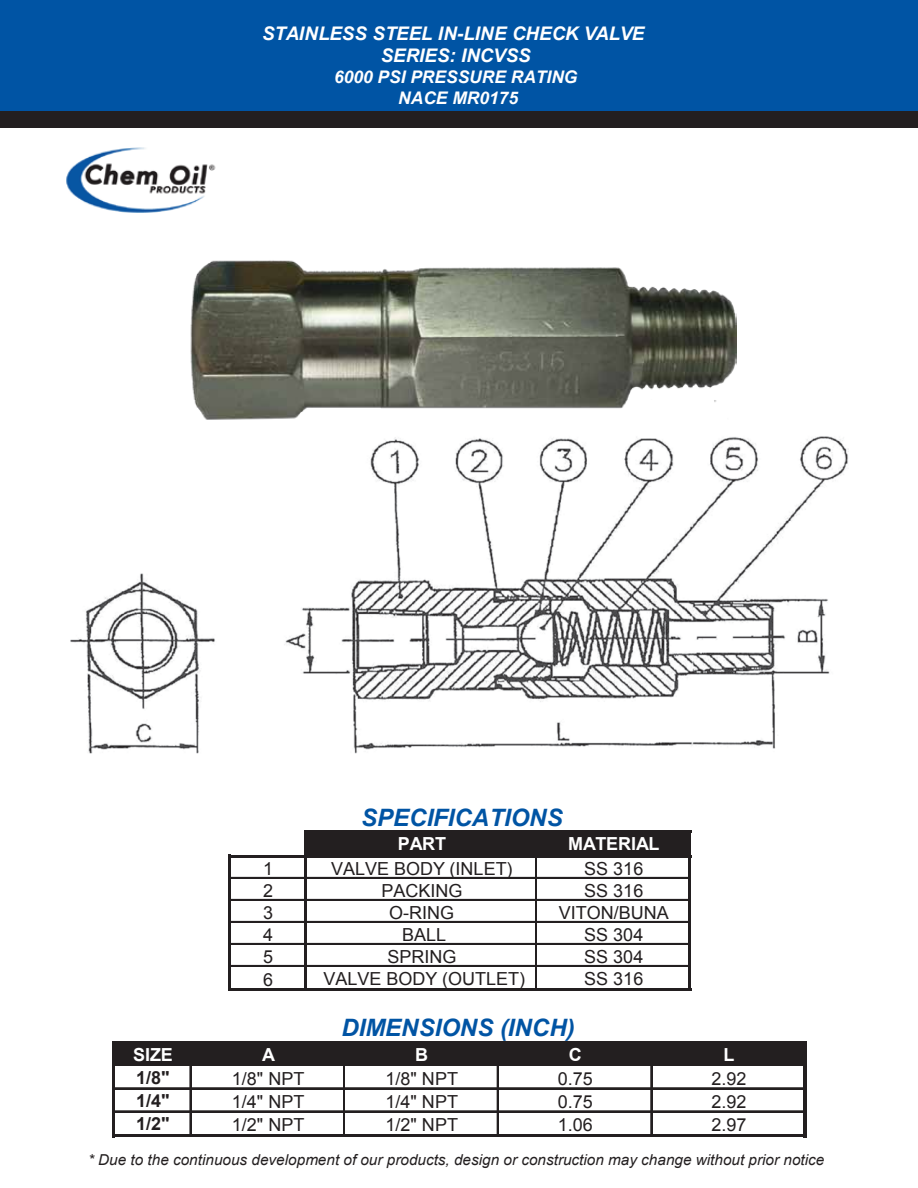
<style>
.page{position:relative;width:918px;height:1188px;background:#fff}
.page>*{position:absolute;margin:0;border:0;box-sizing:border-box;transform-origin:0 0}
.t1{font:italic 700 24px "Arial";color:#0054a4}
.t2{font:italic 700 18.75px/21.9px "Arial";color:#fff;text-align:center}
.t3{font:18px/22.2px "Arial";color:#231f20;text-align:center}
.t4{font:700 18px/24.2px "Arial";letter-spacing:-.005em;color:#fff;text-align:center}
.t5{font:700 18px/23px "Arial";color:#231f20}
.t6{font:italic 700 17.4px/20.9px "Arial";color:#fff;text-align:center}
.t7{font:italic 15px "Arial";color:#231f20}
.s1{color:#fff}
.s2{font-weight:700;color:#fff}
.s3{font-weight:400;color:#231f20}
</style>
<div class="page">
<div style="left:0;top:18px;width:918px;height:110px;background:#231f20"></div>
<div style="left:0;top:0;width:918px;height:110px;background:#0054a4"></div>
<div style="left:306px;top:832px;width:384px;height:24px;background:#231f20"></div>
<hr style="left:231px;top:877px;width:73px;height:2px;background:#231f20">
<hr style="left:231px;top:899px;width:73px;height:2px;background:#231f20">
<hr style="left:231px;top:921px;width:73px;height:2px;background:#231f20">
<hr style="left:231px;top:943px;width:73px;height:2px;background:#231f20">
<hr style="left:231px;top:965px;width:73px;height:2px;background:#231f20">
<hr style="left:304px;top:830px;width:3px;height:161px;background:#231f20">
<hr style="left:535px;top:858px;width:1px;height:130px;background:#231f20">
<hr style="left:536px;top:858px;width:1px;height:130px;background:#231f20">
<hr style="left:688px;top:833px;width:3px;height:158px;background:#231f20">
<hr style="left:228px;top:855px;width:3px;height:136px;background:#231f20">
<hr style="left:307px;top:830px;width:384px;height:3px;background:#231f20">
<hr style="left:231px;top:855px;width:460px;height:3px;background:#231f20">
<hr style="left:307px;top:877px;width:381px;height:2px;background:#231f20">
<hr style="left:307px;top:899px;width:381px;height:2px;background:#231f20">
<hr style="left:307px;top:921px;width:381px;height:2px;background:#231f20">
<hr style="left:307px;top:943px;width:381px;height:2px;background:#231f20">
<hr style="left:307px;top:965px;width:381px;height:2px;background:#231f20">
<hr style="left:231px;top:988px;width:460px;height:3px;background:#231f20">
<div style="left:114px;top:1042px;width:691px;height:24px;background:#231f20"></div>
<hr style="left:112px;top:1041px;width:3px;height:96px;background:#231f20">
<hr style="left:190px;top:1044px;width:1px;height:90px;background:#231f20">
<hr style="left:343px;top:1044px;width:1px;height:90px;background:#231f20">
<hr style="left:344px;top:1044px;width:1px;height:90px;background:#231f20">
<hr style="left:497px;top:1044px;width:2px;height:90px;background:#231f20">
<hr style="left:651px;top:1044px;width:1px;height:90px;background:#231f20">
<hr style="left:804px;top:1044px;width:3px;height:93px;background:#231f20">
<hr style="left:115px;top:1041px;width:692px;height:3px;background:#231f20">
<hr style="left:115px;top:1088px;width:689px;height:1px;background:#231f20">
<hr style="left:115px;top:1111px;width:689px;height:1px;background:#231f20">
<hr style="left:115px;top:1134px;width:692px;height:3px;background:#231f20">
<img style="left:190px;top:260px;width:546px;height:160px">
<img style="left:70px;top:436px;width:779px;height:318px">
<img style="left:66px;top:147px;width:150px;height:66px">
<p class="t2" style="left:262px;top:23px;width:384px">STAINLESS STEEL IN-LINE CHECK VALVE<br>SERIES: INCVSS</p>
<p class="t6" style="left:334px;top:67px;width:245px">6000 PSI PRESSURE RATING<br>NACE MR0175</p>
<p class="t5" style="left:133px;top:1044px;width:41px"><span class="s1">SIZE<br></span>1/8"<br>1/4"<br>1/2"</p>
<p class="t3" style="left:263px;top:858px;width:12px;text-align:justify">1<br>2<br>3<br>4<br>5<br>6</p>
<p class="t1" style="left:361px;top:802px;width:203px">SPECIFICATIONS</p>
<p class="t3" style="left:331px;top:832px;width:183px;line-height:24.2px"><span class="s2">PART<br></span>VALVE BODY (INLET)</p>
<p class="t3" style="left:381px;top:879px;width:83px">PACKING<br>O-RING<br>BALL</p>
<p class="t3" style="left:324px;top:946px;width:203px">SPRING<br>VALVE BODY (OUTLET)</p>
<p class="t4" style="left:568px;top:833px;width:93px">MATERIAL<br><span class="s3">SS 316</span></p>
<p class="t3" style="left:559px;top:879px;width:111px">SS 316<br>VITON/BUNA</p>
<p class="t3" style="left:584px;top:924px;width:61px;text-align:left">SS 304<br>SS 304</p>
<p class="t3" style="left:584px;top:967px;width:61px">SS 316</p>
<p class="t1" style="left:341px;top:1012px;width:235px">DIMENSIONS (INCH)</p>
<p class="t4" style="left:262px;top:1044px;width:14px">A</p>
<p class="t4" style="left:415px;top:1044px;width:14px">B</p>
<p class="t4" style="left:569px;top:1044px;width:14px">C</p>
<p class="t4" style="left:724px;top:1044px;width:12px">L</p>
<p class="t3" style="left:232px;top:1067px;width:74px;line-height:23.1px;text-align:left">1/8" NPT<br>1/4" NPT</p>
<p class="t3" style="left:386px;top:1068px;width:74px">1/8" NPT</p>
<p class="t3" style="left:558px;top:1068px;width:37px">0.75</p>
<p class="t3" style="left:712px;top:1068px;width:37px">2.92</p>
<p class="t3" style="left:386px;top:1091px;width:74px">1/4" NPT</p>
<p class="t3" style="left:558px;top:1091px;width:37px">0.75</p>
<p class="t3" style="left:712px;top:1091px;width:37px">2.92</p>
<p class="t3" style="left:232px;top:1113px;width:74px">1/2" NPT</p>
<p class="t3" style="left:386px;top:1113px;width:74px">1/2" NPT</p>
<p class="t3" style="left:558px;top:1113px;width:37px">1.06</p>
<p class="t3" style="left:712px;top:1113px;width:37px">2.97</p>
<p class="t7" style="left:88px;top:1150px;width:738px">* Due to the continuous development of our products, design or construction may change without prior notice</p>
</div>
